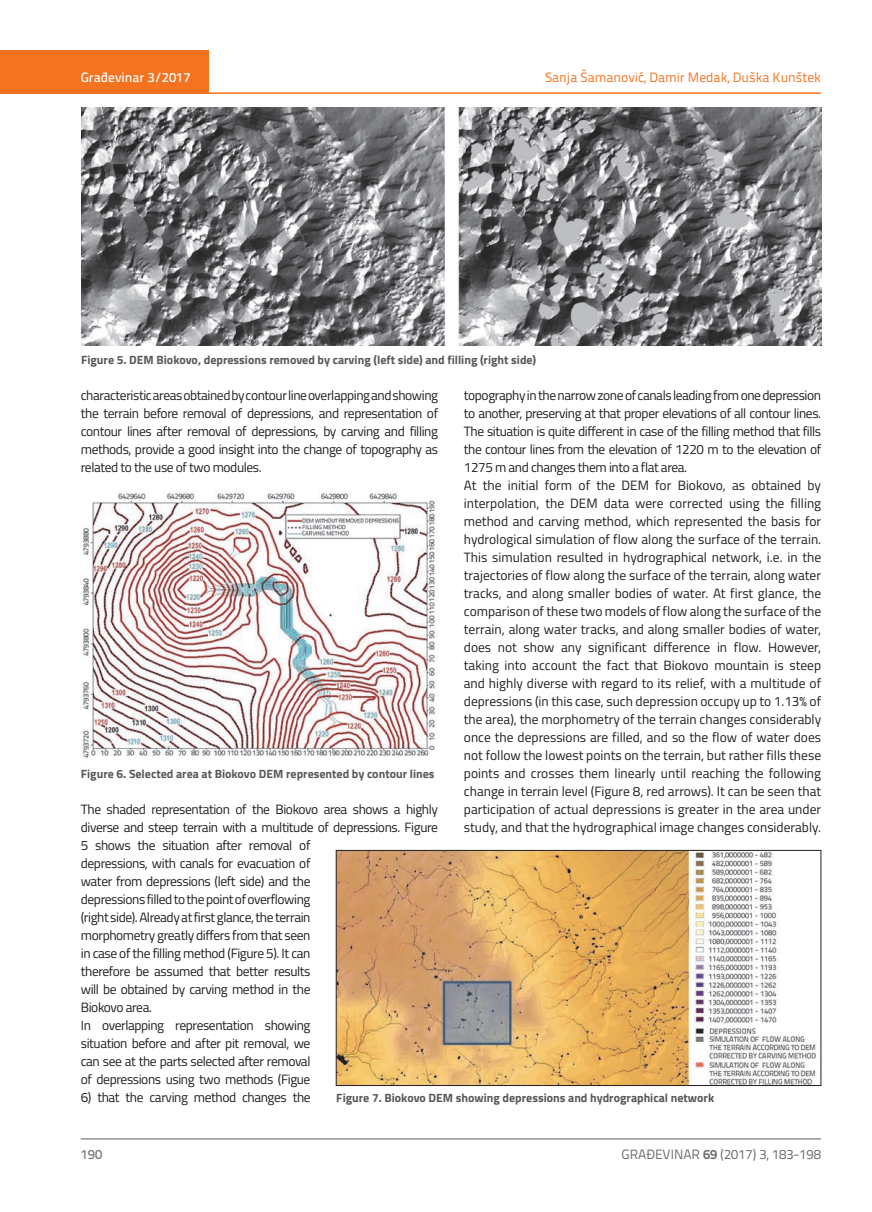
<style>
.page{position:relative;width:872px;height:1212px;background:#fff}
.page>*{position:absolute;margin:0;border:0;box-sizing:border-box;transform-origin:0 0}
.t1{font:13.5px/18px "Titillium";letter-spacing:-.01em;color:#231f20}
.t2{font:13.5px/18px "Titillium";letter-spacing:-.03em;color:#231f20}
.t3{font:13.5px "Titillium Text 22 L";color:#f47321}
.t4{font:13.5px "Titillium Text 22 L";color:#6c6d70}
.t5{font:500 13.5px "Titillium Text 22 L";color:#fff}
.t6{font:500 13.5px "Titillium Text 22 L";color:#787a7d}
.t7{font:700 12px "Titillium";color:#57585a}
.s1{font-weight:700}
</style>
<div class="page">
<div style="left:0;top:50px;width:208px;height:44px;background:#f47321"></div>
<hr style="left:0;top:92px;width:821px;height:2px;background:#f47321">
<hr style="left:81px;top:1139px;width:740px;height:1px;background:#57585a">
<img style="left:81px;top:107px;width:740px;height:238px">
<img style="left:338px;top:852px;width:478px;height:232px">
<div style="left:336px;top:850px;width:485px;height:236px;border:1px solid #231f20"></div>
<img style="left:83px;top:493px;width:352px;height:265px">
<p class="t5" style="left:81px;top:67px;width:111px">Građevinar 3/2017</p>
<p class="t3" style="left:545px;top:68px;width:277px">Sanja Šamanović, Damir Medak, Duška Kunštek</p>
<p class="t7" style="left:81px;top:350px;width:457px">Figure 5. DEM Biokovo, depressions removed by carving (left side) and filling (right side)</p>
<p class="t1" style="left:81px;top:385px;width:359px;text-align:justify">characteristic areas obtained by contour line overlapping and showing the terrain before removal of depressions, and representation of contour lines after removal of depressions, by carving and filling methods, provide a good insight into the change of topography as related to the use of two modules.</p>
<p class="t1" style="left:464px;top:385px;width:359px">topography in the narrow zone of canals leading from one depression to another, preserving at that proper elevations of all contour lines.<br>The situation is quite different in case of the filling method that fills the contour lines from the elevation of 1220 m to the elevation of 1275 m and changes them into a flat area.<br>At the initial form of the DEM for Biokovo, as obtained by interpolation, the DEM data were corrected using the filling method and carving method, which represented the basis for hydrological simulation of flow along the surface of the terrain.<br>This simulation resulted in hydrographical network, i.e. in the trajectories of flow along the surface of the terrain, along water tracks, and along smaller bodies of water. At first glance, the comparison of these two models of flow along the surface of the terrain, along water tracks, and along smaller bodies of water, does not show any significant difference in flow. However, taking into account the fact that Biokovo mountain is steep and highly diverse with regard to its relief, with a multitude of depressions (in this case, such depression occupy up to 1.13% of the area), the morphometry of the terrain changes considerably once the depressions are filled, and so the flow of water does not follow the lowest points on the terrain, but rather fills these points and crosses them linearly until reaching the following change in terrain level (Figure 8, red arrows). It can be seen that participation of actual depressions is greater in the area under study, and that the hydrographical image changes considerably.</p>
<p class="t7" style="left:81px;top:765px;width:355px">Figure 6. Selected area at Biokovo DEM represented by contour lines</p>
<p class="t2" style="left:81px;top:800px;width:359px">The shaded representation of the Biokovo area shows a highly diverse and steep terrain with a multitude of depressions. Figure 5 shows the situation after removal of<br>depressions, with canals for evacuation of<br>water from depressions (left side) and the<br>depressions filled to the point of overflowing<br>(right side). Already at first glance, the terrain<br>morphometry greatly differs from that seen<br>in case of the filling method (Figure 5). It can<br>therefore be assumed that better results<br>will be obtained by carving method in the<br>Biokovo area.<br>In overlapping representation showing<br>situation before and after pit removal, we<br>can see at the parts selected after removal<br>of depressions using two methods (Figue</p>
<p class="t2" style="left:81px;top:1088px;width:231px">6) that the carving method changes the</p>
<p class="t7" style="left:336px;top:1089px;width:379px">Figure 7. Biokovo DEM showing depressions and hydrographical network</p>
<p class="t6" style="left:81px;top:1144px;width:23px">190</p>
<p class="t4" style="left:621px;top:1144px;width:201px">GRAĐEVINAR <span class="s1">69</span> (2017) 3, 183-198</p>
</div>
